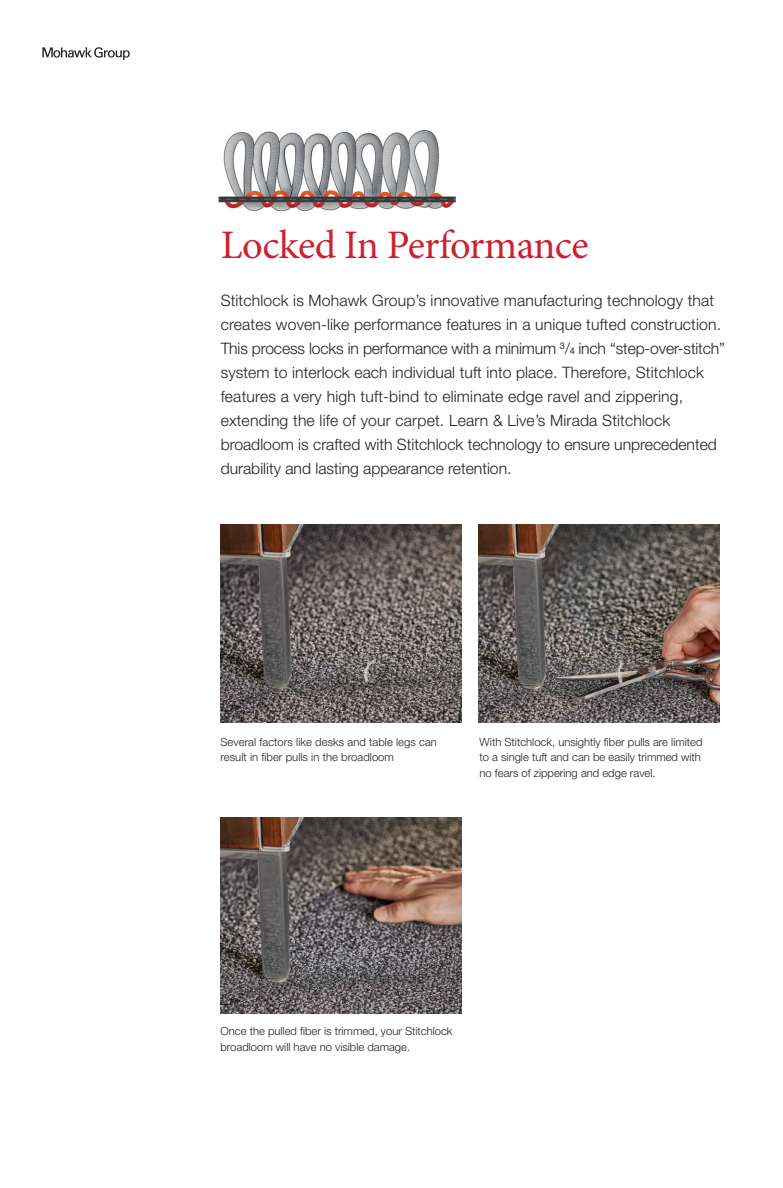
<style>
.page{position:relative;width:783px;height:1188px;background:#fff}
.page>*{position:absolute;margin:0;border:0;box-sizing:border-box;transform-origin:0 0}
.t1{font:40.5px "Minion Pro";letter-spacing:-.02em;color:#cf202f}
.t2{font:300 15.75px/24px "Helvetica Neue LT Std";letter-spacing:.01em;color:#231f20}
.t3{font:300 11.25px/15.8px "Helvetica Neue LT Std";color:#231f20}
.s1{font-weight:400;font-size:9.15px}
</style>
<div class="page">
<svg style="left:42px;top:47px;width:88px;height:13px"></svg>
<img style="left:220px;top:525px;width:241px;height:198px">
<img style="left:478px;top:525px;width:241px;height:198px">
<img style="left:221px;top:817px;width:241px;height:196px">
<img style="left:218px;top:131px;width:237px;height:79px">
<h1 class="t1" style="left:221px;top:218px;width:369px">Locked In Performance</h1>
<p class="t2" style="left:221px;top:288px;width:506px">Stitchlock is Mohawk Group’s innovative manufacturing technology that creates woven-like performance features in a unique tufted construction.<br>This process locks in performance with a minimum <sup>3</sup>/<span class="s1">4</span> inch “step-over-stitch” system to interlock each individual tuft into place. Therefore, Stitchlock features a very high tuft-bind to eliminate edge ravel and zippering, extending the life of your carpet. Learn &amp; Live’s Mirada Stitchlock broadloom is crafted with Stitchlock technology to ensure unprecedented durability and lasting appearance retention.</p>
<p class="t3" style="left:220px;top:734px;width:218px">Several factors like desks and table legs can result in fiber pulls in the broadloom</p>
<p class="t3" style="left:480px;top:734px;width:224px">With Stitchlock, unsightly fiber pulls are limited to a single tuft and can be easily trimmed with no fears of zippering and edge ravel.</p>
<p class="t3" style="left:220px;top:1023px;width:234px">Once the pulled fiber is trimmed, your Stitchlock broadloom will have no visible damage.</p>
</div>
